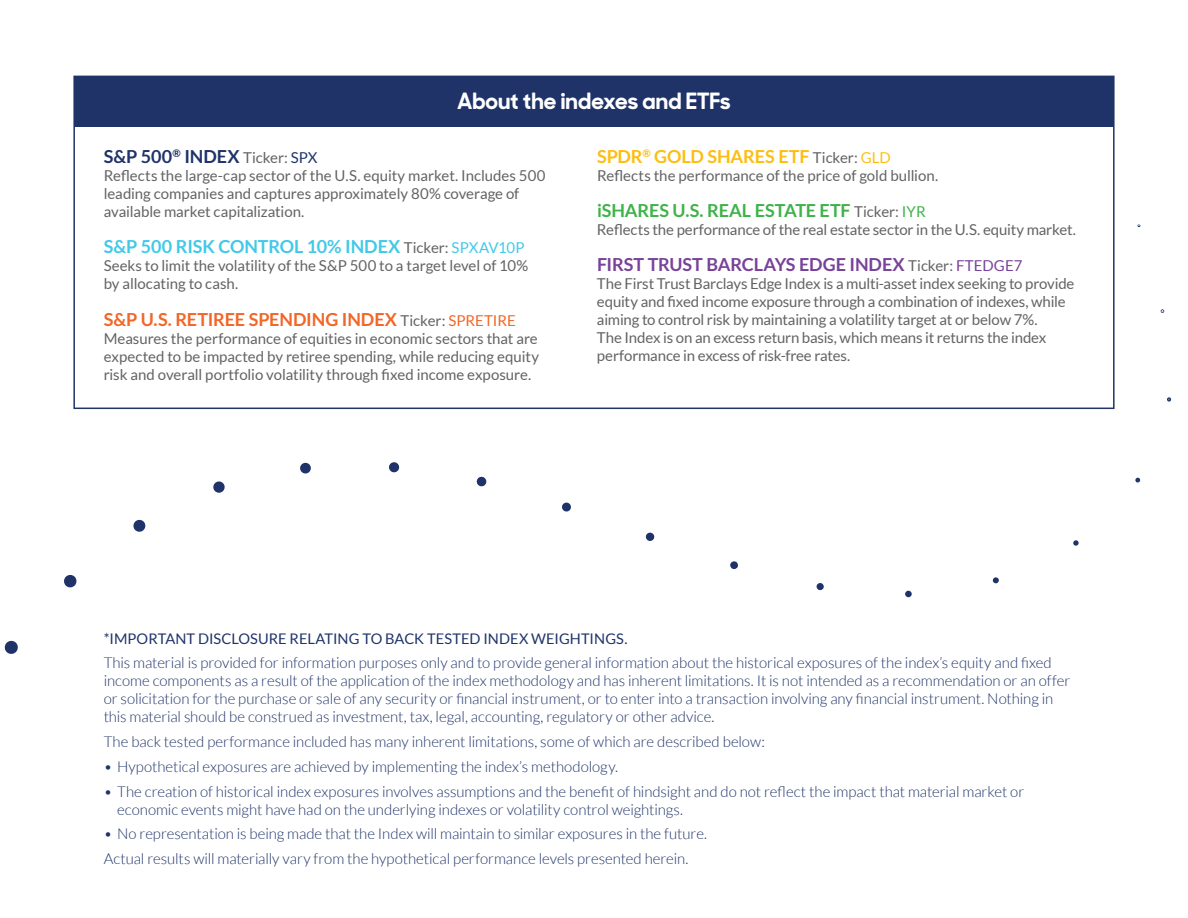
<style>
.page{position:relative;width:1188px;height:918px;background:#fff}
.page>*{position:absolute;margin:0;border:0;box-sizing:border-box;transform-origin:0 0}
._2955_Title{font:700 22.5px "MM Sharp Sans";color:#fff}
.body_text{font:700 18px "Lato";letter-spacing:-.01em;color:#f26627}
.body_text-2{font:700 18px "Lato";letter-spacing:-.01em;color:#784299}
.body_text-3{font:700 18px "Lato";letter-spacing:-.01em;color:#41c9e8}
.body_text-4{font:700 18px "Lato";letter-spacing:-.005em;color:#3fb349}
.body_text-5{font:700 18px "Lato";letter-spacing:-.005em;color:#fdbe12}
.body_text-6{font:700 18px "Lato";color:#1f3369}
.Disclaimer{font:300 15px/18px "Lato";letter-spacing:-.005em;color:#1f3369}
.body_text-7{font:15px/18px "Lato";letter-spacing:-.01em;color:#636366}
.Disclaimer-2{font:14.7px "Lato";letter-spacing:.005em;color:#1f3369}
.s1{font-weight:400;font-size:15px;color:#636366}
.s2{font-weight:400;font-size:15px}
</style>
<div class="page">
<div style="left:74px;top:76px;width:1040px;height:51px;background:#1f3369"></div>
<div style="left:73px;top:76px;width:1042px;height:333px;border:2px solid #1f3369"></div>
<svg style="left:1160px;top:309px;width:5px;height:4px"></svg>
<svg style="left:1167px;top:397px;width:4px;height:5px"></svg>
<svg style="left:1135px;top:478px;width:5px;height:5px"></svg>
<svg style="left:1073px;top:540px;width:6px;height:6px"></svg>
<div style="left:993px;top:577px;width:6px;height:7px;border:3px solid #1f3369"></div>
<div style="left:905px;top:591px;width:7px;height:6px;border:3px solid #1f3369;border-radius:2px"></div>
<div style="left:816px;top:583px;width:8px;height:7px;border:3px solid #1f3369;border-radius:2px"></div>
<div style="left:730px;top:561px;width:8px;height:8px;border:3px solid #1f3369;border-radius:2px"></div>
<svg style="left:645px;top:532px;width:10px;height:9px"></svg>
<svg style="left:562px;top:502px;width:9px;height:10px"></svg>
<div style="left:478px;top:478px;width:7px;height:7px;background:#1f3369;border-radius:3px"></div>
<div style="left:476px;top:476px;width:11px;height:11px;border:3px solid #1f3369;border-radius:3px"></div>
<div style="left:390px;top:464px;width:8px;height:7px;background:#1f3369;border-radius:3px"></div>
<div style="left:389px;top:462px;width:10px;height:10px;border:3px solid #1f3369;border-radius:3px"></div>
<div style="left:301px;top:464px;width:9px;height:8px;background:#1f3369;border-radius:4px"></div>
<div style="left:300px;top:463px;width:11px;height:11px;border:3px solid #1f3369;border-radius:4px"></div>
<svg style="left:213px;top:481px;width:12px;height:12px"></svg>
<svg style="left:133px;top:519px;width:13px;height:13px"></svg>
<svg style="left:64px;top:575px;width:13px;height:13px"></svg>
<svg style="left:4px;top:640px;width:14px;height:14px"></svg>
<p class="_2955_Title" style="left:457px;top:82px;width:275px">About the indexes and ETFs</p>
<p class="body_text-6" style="left:104px;top:146px;width:215px">S&amp;P 500<sup>®</sup> INDEX <span class="s1">Ticker:</span> <span class="s2">SPX</span></p>
<p class="body_text-7" style="left:104px;top:166px;width:443px">Reflects the large-cap sector of the U.S. equity market. Includes 500 leading companies and captures approximately 80% coverage of available market capitalization.</p>
<p class="body_text-3" style="left:104px;top:236px;width:423px">S&amp;P 500 RISK CONTROL 10% INDEX <span class="s1">Ticker:</span> <span class="s2">SPXAV10P</span></p>
<p class="body_text-7" style="left:104px;top:257px;width:426px">Seeks to limit the volatility of the S&amp;P 500 to a target level of 10% by allocating to cash.</p>
<p class="body_text" style="left:104px;top:309px;width:414px">S&amp;P U.S. RETIREE SPENDING INDEX <span class="s1">Ticker:</span> <span class="s2">SPRETIRE</span></p>
<p class="body_text-7" style="left:104px;top:329px;width:437px;text-align:justify">Measures the performance of equities in economic sectors that are expected to be impacted by retiree spending, while reducing equity risk and overall portfolio volatility through fixed income exposure.</p>
<p class="body_text-5" style="left:597px;top:146px;width:295px">SPDR<sup>®</sup> GOLD SHARES ETF <span class="s1">Ticker:</span> <span class="s2">GLD</span></p>
<p class="body_text-7" style="left:597px;top:166px;width:343px">Reflects the performance of the price of gold bullion.</p>
<p class="body_text-4" style="left:597px;top:200px;width:330px">iSHARES U.S. REAL ESTATE ETF <span class="s1">Ticker:</span> <span class="s2">IYR</span></p>
<p class="body_text-7" style="left:597px;top:221px;width:480px">Reflects the performance of the real estate sector in the U.S. equity market.</p>
<p class="body_text-2" style="left:597px;top:254px;width:427px">FIRST TRUST BARCLAYS EDGE INDEX <span class="s1">Ticker:</span> <span class="s2">FTEDGE7</span></p>
<p class="body_text-7" style="left:597px;top:274px;width:479px">The First Trust Barclays Edge Index is a multi-asset index seeking to provide equity and fixed income exposure through a combination of indexes, while aiming to control risk by maintaining a volatility target at or below 7%.<br>The Index is on an excess return basis, which means it returns the index performance in excess of risk-free rates.</p>
<p class="Disclaimer-2" style="left:104px;top:630px;width:525px">*IMPORTANT DISCLOSURE RELATING TO BACK TESTED INDEX WEIGHTINGS.</p>
<p class="Disclaimer" style="left:104px;top:654px;width:968px">This material is provided for information purposes only and to provide general information about the historical exposures of the index’s equity and fixed income components as a result of the application of the index methodology and has inherent limitations. It is not intended as a recommendation or an offer or solicitation for the purchase or sale of any security or financial instrument, or to enter into a transaction involving any financial instrument. Nothing in this material should be construed as investment, tax, legal, accounting, regulatory or other advice.</p>
<p class="Disclaimer" style="left:104px;top:733px;width:663px">The back tested performance included has many inherent limitations, some of which are described below:</p>
<p class="Disclaimer" style="left:104px;top:757px;width:516px">• Hypothetical exposures are achieved by implementing the index’s methodology.</p>
<p class="Disclaimer" style="left:117px;top:782px;width:909px;text-indent:-14px">• The creation of historical index exposures involves assumptions and the benefit of hindsight and do not reflect the impact that material market or economic events might have had on the underlying indexes or volatility control weightings.</p>
<p class="Disclaimer" style="left:104px;top:825px;width:605px">• No representation is being made that the Index will maintain to similar exposures in the future.</p>
<p class="Disclaimer" style="left:104px;top:850px;width:586px">Actual results will materially vary from the hypothetical performance levels presented herein.</p>
</div>
